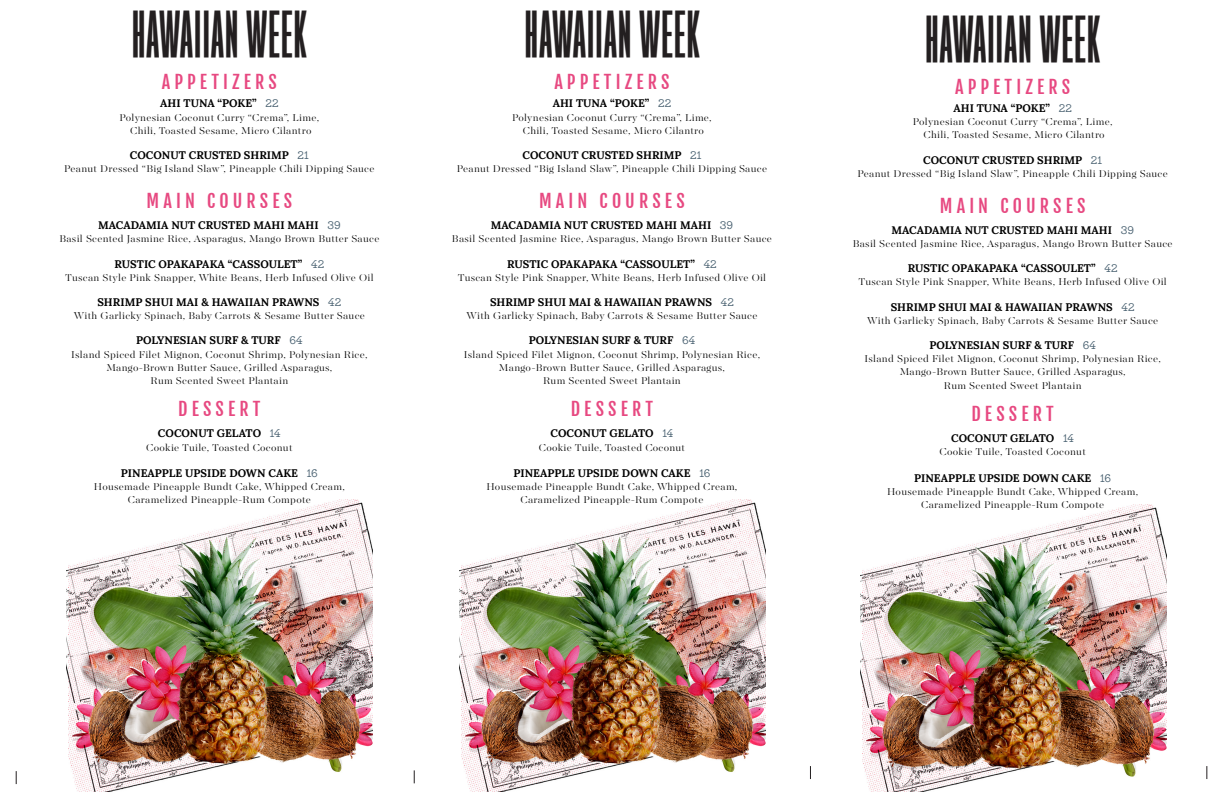
<style>
.page{position:relative;width:1224px;height:792px;background:#fff}
.page>*{position:absolute;margin:0;border:0;box-sizing:border-box;transform-origin:0 0}
.t1{font:700 48px "Gobold High";color:#231f20}
.t2{font:18px "Fjalla One";letter-spacing:.23em;color:#e74981}
.t3{font:300 11px "Majesti Banner";letter-spacing:.025em;color:#000}
.t4{font:700 11px "Lora";color:#000}
.s1{font-family:"Locke";font-weight:400;color:#486070}
</style>
<div class="page">
<svg style="left:414px;top:770px;width:1px;height:13px"></svg>
<svg style="left:810px;top:766px;width:1px;height:13px"></svg>
<svg style="left:1207px;top:766px;width:1px;height:13px"></svg>
<svg style="left:16px;top:771px;width:1px;height:13px"></svg>
<img style="left:67px;top:500px;width:306px;height:292px">
<img style="left:860px;top:504px;width:306px;height:288px">
<img style="left:459px;top:500px;width:306px;height:292px">
<p class="t1" style="left:131px;top:5px;width:178px">HAWAIIAN WEEK</p>
<p class="t2" style="left:162px;top:71px;width:117px">APPETIZERS</p>
<p class="t4" style="left:160px;top:94px;width:120px">AHI TUNA “POKE” <span class="s1">22</span></p>
<p class="t3" style="left:120px;top:110px;width:201px">Polynesian Coconut Curry “Crema”, Lime,</p>
<p class="t3" style="left:130px;top:123px;width:183px">Chili, Toasted Sesame, Micro Cilantro</p>
<p class="t4" style="left:130px;top:146px;width:180px">COCONUT CRUSTED SHRIMP <span class="s1">21</span></p>
<p class="t3" style="left:64px;top:162px;width:312px">Peanut Dressed “Big Island Slaw”, Pineapple Chili Dipping Sauce</p>
<p class="t2" style="left:147px;top:190px;width:147px">MAIN COURSES</p>
<p class="t4" style="left:98px;top:216px;width:244px">MACADAMIA NUT CRUSTED MAHI MAHI <span class="s1">39</span></p>
<p class="t3" style="left:59px;top:232px;width:322px">Basil Scented Jasmine Rice, Asparagus, Mango Brown Butter Sauce</p>
<p class="t4" style="left:115px;top:254px;width:211px">RUSTIC OPAKAPAKA “CASSOULET” <span class="s1">42</span></p>
<p class="t3" style="left:65px;top:270px;width:310px">Tuscan Style Pink Snapper, White Beans, Herb Infused Olive Oil</p>
<p class="t4" style="left:97px;top:293px;width:245px">SHRIMP SHUI MAI &amp; HAWAIIAN PRAWNS <span class="s1">42</span></p>
<p class="t3" style="left:74px;top:309px;width:293px">With Garlicky Spinach, Baby Carrots &amp; Sesame Butter Sauce</p>
<p class="t4" style="left:136px;top:331px;width:168px">POLYNESIAN SURF &amp; TURF <span class="s1">64</span></p>
<p class="t3" style="left:71px;top:347px;width:298px">Island Spiced Filet Mignon, Coconut Shrimp, Polynesian Rice,</p>
<p class="t3" style="left:106px;top:360px;width:228px">Mango-Brown Butter Sauce, Grilled Asparagus,</p>
<p class="t3" style="left:151px;top:373px;width:139px">Rum Scented Sweet Plantain</p>
<p class="t2" style="left:178px;top:398px;width:84px">DESSERT</p>
<p class="t4" style="left:158px;top:424px;width:124px">COCONUT GELATO <span class="s1">14</span></p>
<p class="t3" style="left:146px;top:440px;width:148px">Cookie Tuile, Toasted Coconut</p>
<p class="t4" style="left:121px;top:464px;width:198px">PINEAPPLE UPSIDE DOWN CAKE <span class="s1">16</span></p>
<p class="t3" style="left:94px;top:480px;width:252px">Housemade Pineapple Bundt Cake, Whipped Cream,</p>
<p class="t3" style="left:128px;top:493px;width:184px">Caramelized Pineapple-Rum Compote</p>
<p class="t1" style="left:524px;top:5px;width:178px">HAWAIIAN WEEK</p>
<p class="t2" style="left:554px;top:71px;width:117px">APPETIZERS</p>
<p class="t4" style="left:553px;top:94px;width:120px">AHI TUNA “POKE” <span class="s1">22</span></p>
<p class="t3" style="left:512px;top:110px;width:201px">Polynesian Coconut Curry “Crema”, Lime,</p>
<p class="t3" style="left:523px;top:123px;width:183px">Chili, Toasted Sesame, Micro Cilantro</p>
<p class="t4" style="left:523px;top:146px;width:180px">COCONUT CRUSTED SHRIMP <span class="s1">21</span></p>
<p class="t3" style="left:457px;top:162px;width:312px">Peanut Dressed “Big Island Slaw”, Pineapple Chili Dipping Sauce</p>
<p class="t2" style="left:539px;top:190px;width:147px">MAIN COURSES</p>
<p class="t4" style="left:491px;top:216px;width:244px">MACADAMIA NUT CRUSTED MAHI MAHI <span class="s1">39</span></p>
<p class="t3" style="left:452px;top:232px;width:322px">Basil Scented Jasmine Rice, Asparagus, Mango Brown Butter Sauce</p>
<p class="t4" style="left:507px;top:254px;width:211px">RUSTIC OPAKAPAKA “CASSOULET” <span class="s1">42</span></p>
<p class="t3" style="left:458px;top:270px;width:310px">Tuscan Style Pink Snapper, White Beans, Herb Infused Olive Oil</p>
<p class="t4" style="left:490px;top:293px;width:245px">SHRIMP SHUI MAI &amp; HAWAIIAN PRAWNS <span class="s1">42</span></p>
<p class="t3" style="left:466px;top:309px;width:293px">With Garlicky Spinach, Baby Carrots &amp; Sesame Butter Sauce</p>
<p class="t4" style="left:529px;top:331px;width:168px">POLYNESIAN SURF &amp; TURF <span class="s1">64</span></p>
<p class="t3" style="left:464px;top:347px;width:298px">Island Spiced Filet Mignon, Coconut Shrimp, Polynesian Rice,</p>
<p class="t3" style="left:499px;top:360px;width:228px">Mango-Brown Butter Sauce, Grilled Asparagus,</p>
<p class="t3" style="left:543px;top:373px;width:139px">Rum Scented Sweet Plantain</p>
<p class="t2" style="left:571px;top:398px;width:84px">DESSERT</p>
<p class="t4" style="left:551px;top:424px;width:124px">COCONUT GELATO <span class="s1">14</span></p>
<p class="t3" style="left:539px;top:440px;width:148px">Cookie Tuile, Toasted Coconut</p>
<p class="t4" style="left:514px;top:464px;width:198px">PINEAPPLE UPSIDE DOWN CAKE <span class="s1">16</span></p>
<p class="t3" style="left:487px;top:480px;width:252px">Housemade Pineapple Bundt Cake, Whipped Cream,</p>
<p class="t3" style="left:521px;top:493px;width:184px">Caramelized Pineapple-Rum Compote</p>
<p class="t1" style="left:925px;top:9px;width:178px">HAWAIIAN WEEK</p>
<p class="t2" style="left:955px;top:76px;width:117px">APPETIZERS</p>
<p class="t4" style="left:953px;top:99px;width:120px">AHI TUNA “POKE” <span class="s1">22</span></p>
<p class="t3" style="left:913px;top:115px;width:201px">Polynesian Coconut Curry “Crema”, Lime,</p>
<p class="t3" style="left:924px;top:128px;width:183px">Chili, Toasted Sesame, Micro Cilantro</p>
<p class="t4" style="left:923px;top:150px;width:180px">COCONUT CRUSTED SHRIMP <span class="s1">21</span></p>
<p class="t3" style="left:858px;top:166px;width:312px">Peanut Dressed “Big Island Slaw”, Pineapple Chili Dipping Sauce</p>
<p class="t2" style="left:940px;top:195px;width:147px">MAIN COURSES</p>
<p class="t4" style="left:891px;top:220px;width:244px">MACADAMIA NUT CRUSTED MAHI MAHI <span class="s1">39</span></p>
<p class="t3" style="left:853px;top:236px;width:322px">Basil Scented Jasmine Rice, Asparagus, Mango Brown Butter Sauce</p>
<p class="t4" style="left:908px;top:259px;width:211px">RUSTIC OPAKAPAKA “CASSOULET” <span class="s1">42</span></p>
<p class="t3" style="left:859px;top:275px;width:310px">Tuscan Style Pink Snapper, White Beans, Herb Infused Olive Oil</p>
<p class="t4" style="left:891px;top:297px;width:245px">SHRIMP SHUI MAI &amp; HAWAIIAN PRAWNS <span class="s1">42</span></p>
<p class="t3" style="left:867px;top:313px;width:293px">With Garlicky Spinach, Baby Carrots &amp; Sesame Butter Sauce</p>
<p class="t4" style="left:929px;top:336px;width:168px">POLYNESIAN SURF &amp; TURF <span class="s1">64</span></p>
<p class="t3" style="left:865px;top:352px;width:298px">Island Spiced Filet Mignon, Coconut Shrimp, Polynesian Rice,</p>
<p class="t3" style="left:900px;top:365px;width:228px">Mango-Brown Butter Sauce, Grilled Asparagus,</p>
<p class="t3" style="left:944px;top:378px;width:139px">Rum Scented Sweet Plantain</p>
<p class="t2" style="left:972px;top:403px;width:84px">DESSERT</p>
<p class="t4" style="left:951px;top:429px;width:124px">COCONUT GELATO <span class="s1">14</span></p>
<p class="t3" style="left:940px;top:445px;width:148px">Cookie Tuile, Toasted Coconut</p>
<p class="t4" style="left:914px;top:468px;width:198px">PINEAPPLE UPSIDE DOWN CAKE <span class="s1">16</span></p>
<p class="t3" style="left:887px;top:484px;width:252px">Housemade Pineapple Bundt Cake, Whipped Cream,</p>
<p class="t3" style="left:921px;top:497px;width:184px">Caramelized Pineapple-Rum Compote</p>
</div>
